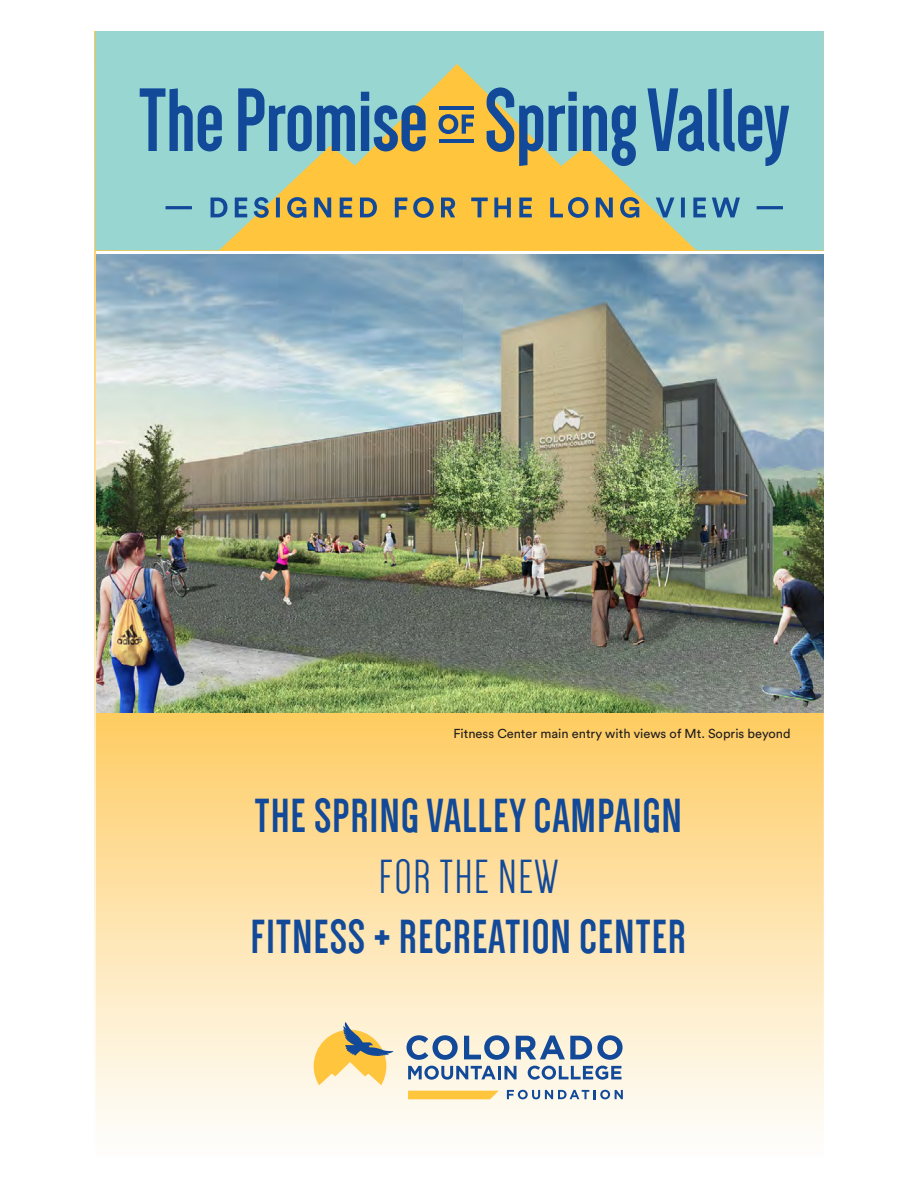
<style>
.page{position:relative;width:918px;height:1188px;background:#fff}
.page>*{position:absolute;margin:0;border:0;box-sizing:border-box;transform-origin:0 0}
.t1{font:700 49.65px "Dense";letter-spacing:.03em;color:#124a99}
.t2{font:49.65px "Dense";letter-spacing:.03em;color:#124a99}
.t3{font:12.9px "Circular Std";color:#231f20}
</style>
<div class="page">
<svg style="left:95px;top:713px;width:729px;height:415px;background:#fee3ab"></svg>
<img style="left:95px;top:255px;width:729px;height:458px">
<svg style="left:408px;top:1091px;width:91px;height:8px"></svg>
<svg style="left:507px;top:1090px;width:116px;height:9px"></svg>
<svg style="left:407px;top:1035px;width:51px;height:25px"></svg>
<svg style="left:464px;top:1035px;width:45px;height:25px"></svg>
<svg style="left:516px;top:1035px;width:107px;height:25px;background:#92a6bd"></svg>
<svg style="left:408px;top:1066px;width:109px;height:14px;background:#8fa5c0"></svg>
<svg style="left:528px;top:1066px;width:94px;height:14px"></svg>
<svg style="left:314px;top:1022px;width:80px;height:63px;background:#e4cc8f"></svg>
<svg style="left:94px;top:32px;width:1px;height:1041px"></svg>
<svg style="left:95px;top:32px;width:729px;height:218px;background:#b2d1aa"></svg>
<svg style="left:166px;top:197px;width:617px;height:21px;background:#99a381"></svg>
<svg style="left:140px;top:87px;width:649px;height:79px;background:#7ca5a8"></svg>
<hr style="left:439px;top:106px;width:35px;height:4px;background:#124a99">
<svg style="left:438px;top:114px;width:36px;height:20px"></svg>
<hr style="left:439px;top:140px;width:35px;height:3px;background:#124a99">
<p class="t3" style="left:454px;top:726px;width:339px">Fitness Center main entry with views of Mt. Sopris beyond</p>
<h1 class="t1" style="left:255px;top:791px;width:428px">THE SPRING VALLEY CAMPAIGN</h1>
<h1 class="t2" style="left:379px;top:852px;width:181px">FOR THE NEW</h1>
<h1 class="t1" style="left:251px;top:912px;width:437px">FITNESS + RECREATION CENTER</h1>
</div>
